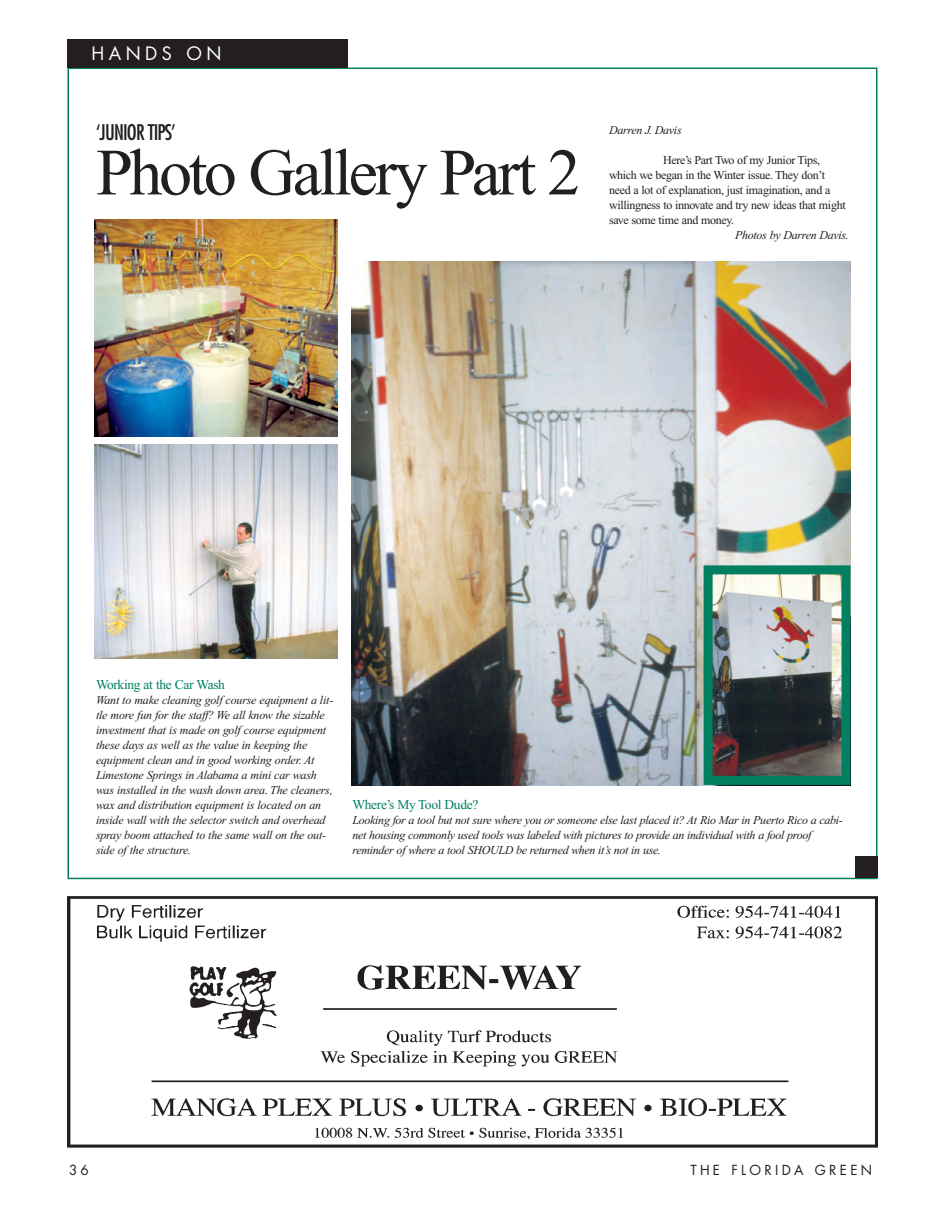
<style>
.page{position:relative;width:945px;height:1215px;background:#fff}
.page>*{position:absolute;margin:0;border:0;box-sizing:border-box;transform-origin:0 0}
.t1{font:66px "Times New Roman";letter-spacing:-.05em;color:#231f20}
.t2{font:condensed 21px "Futura";letter-spacing:-.04em;color:#231f20}
.t3{font:18px "Futura";letter-spacing:.245em;color:#fff}
.t4{font:13.5px "Times New Roman";letter-spacing:-.025em;color:#008061}
.t5{font:13.5px "Futura";letter-spacing:.245em;color:#231f20}
.t6{font:italic 12px/15px "Times New Roman";letter-spacing:-.015em;color:#231f20}
.t7{font:12px/15px "Times New Roman";letter-spacing:-.025em;color:#231f20}
</style>
<div class="page">
<img style="left:68px;top:896px;width:809px;height:252px">
<div style="left:68px;top:39px;width:280px;height:29px;background:#231f20"></div>
<img style="left:95px;top:445px;width:242px;height:214px">
<img style="left:351px;top:261px;width:499px;height:524px">
<img style="left:714px;top:575px;width:126px;height:200px">
<div style="left:704px;top:565px;width:146px;height:220px;border:9px solid #008061"></div>
<img style="left:95px;top:219px;width:242px;height:218px">
<div style="left:855px;top:856px;width:23px;height:22px;background:#231f20"></div>
<h3 class="t3" style="left:92px;top:45px;width:131px">HANDS ON</h3>
<h2 class="t2" style="left:96px;top:123px;width:81px">‘JUNIOR TIPS’</h2>
<h1 class="t1" style="left:96px;top:149px;width:486px">Photo Gallery Part 2</h1>
<p class="t6" style="left:609px;top:123px;width:74px">Darren J. Davis</p>
<p class="t7" style="left:609px;top:153px;width:238px;text-indent:54px">Here’s Part Two of my Junior Tips, which we began in the Winter issue. They don’t need a lot of explanation, just imagination, and a willingness to innovate and try new ideas that might save some time and money.</p>
<p class="t6" style="left:735px;top:228px;width:115px">Photos by Darren Davis.</p>
<p class="t4" style="left:96px;top:679px;width:131px">Working at the Car Wash</p>
<p class="t6" style="left:96px;top:693px;width:239px">Want to make cleaning golf course equipment a lit&shy;tle more fun for the staff? We all know the sizable investment that is made on golf course equipment these days as well as the value in keeping the equipment clean and in good working order. At Limestone Springs in Alabama a mini car wash was installed in the wash down area. The cleaners, wax and distribution equipment is located on an inside wall with the selector switch and overhead spray boom attached to the same wall on the out&shy;side of the structure.</p>
<p class="t4" style="left:352px;top:799px;width:127px">Where’s My Tool Dude?</p>
<p class="t6" style="left:352px;top:813px;width:492px">Looking for a tool but not sure where you or someone else last placed it? At Rio Mar in Puerto Rico a cabi&shy;net housing commonly used tools was labeled with pictures to provide an individual with a fool proof reminder of where a tool SHOULD be returned when it’s not in use.</p>
<p class="t5" style="left:69px;top:1164px;width:21px">36</p>
<p class="t5" style="left:690px;top:1164px;width:183px">THE FLORIDA GREEN</p>
</div>
